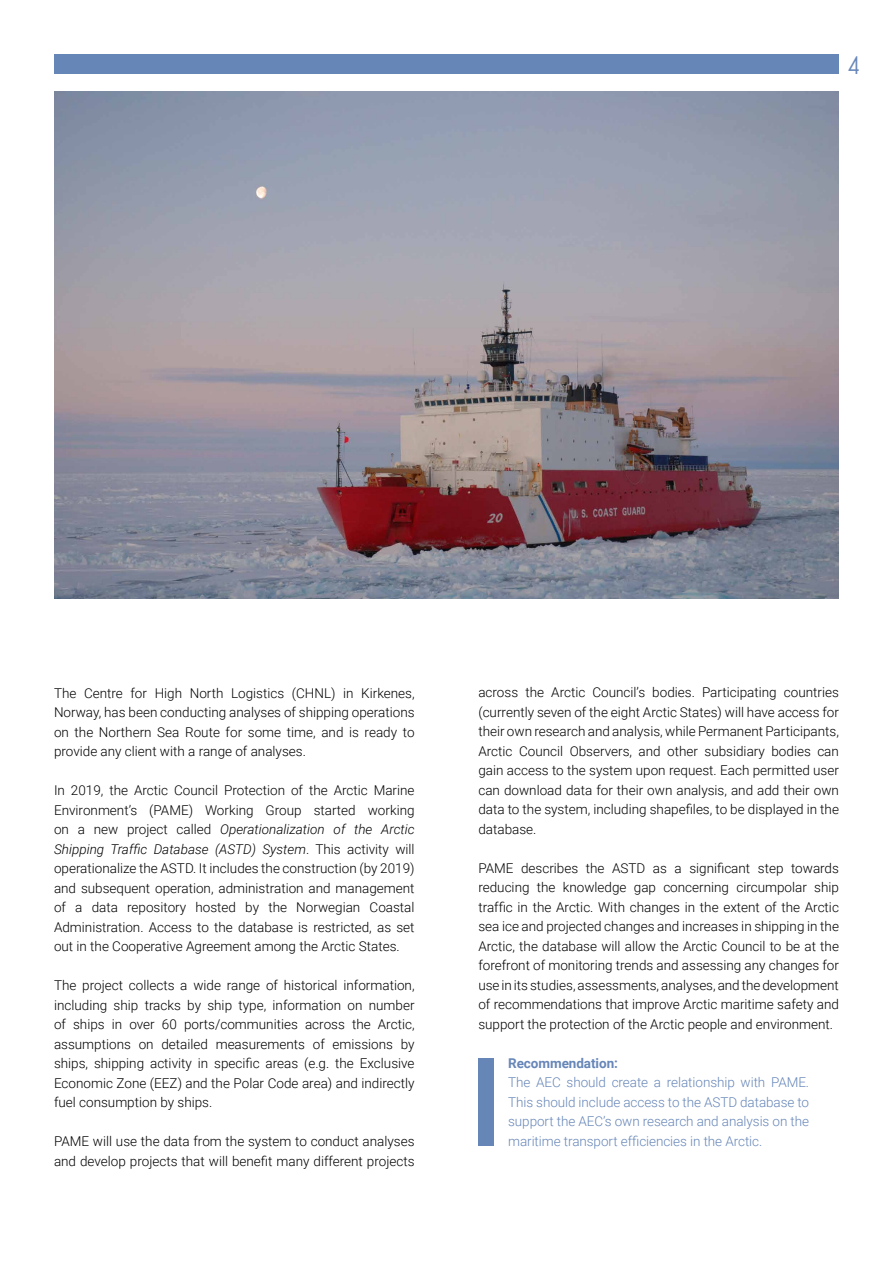
<style>
.page{position:relative;width:893px;height:1263px;background:#fff}
.page>*{position:absolute;margin:0;border:0;box-sizing:border-box;transform-origin:0 0}
.t1{font:25.5px "Abel";color:#6786b8}
.t2{font:300 13.5px/19.5px "Roboto";color:#000;text-align:justify}
.t3{font:300 13.5px/19.5px "Roboto";letter-spacing:-.005em;color:#6786b8;text-align:justify}
.t4{font:700 13.5px "Roboto";letter-spacing:-.005em;color:#6786b8}
.s1{font-style:italic}
</style>
<div class="page">
<div style="left:54px;top:54px;width:785px;height:20px;background:#6786b8"></div>
<div style="left:478px;top:1058px;width:16px;height:88px;background:#6786b8"></div>
<img style="left:54px;top:92px;width:785px;height:507px">
<h1 class="t1" style="left:848px;top:49px;width:14px">4</h1>
<p class="t2" style="left:54px;top:682px;width:362px">The Centre for High North Logistics (CHNL) in Kirkenes, Norway, has been conducting analyses of shipping operations on the Northern Sea Route for some time, and is ready to provide any client with a range of analyses.</p>
<p class="t2" style="left:54px;top:780px;width:362px">In 2019, the Arctic Council Protection of the Arctic Marine Environment’s (PAME) Working Group started working on a new project called <span class="s1">Operationalization of the Arctic Shipping Traffic Database (ASTD) System</span>. This activity will operationalize the ASTD. It includes the construction (by 2019) and subsequent operation, administration and management of a data repository hosted by the Norwegian Coastal Administration. Access to the database is restricted, as set out in the Cooperative Agreement among the Arctic States.</p>
<p class="t2" style="left:54px;top:975px;width:362px">The project collects a wide range of historical information, including ship tracks by ship type, information on number of ships in over 60 ports/communities across the Arctic, assumptions on detailed measurements of emissions by ships, shipping activity in specific areas (e.g. the Exclusive Economic Zone (EEZ) and the Polar Code area) and indirectly fuel consumption by ships.</p>
<p class="t2" style="left:54px;top:1131px;width:362px">PAME will use the data from the system to conduct analyses and develop projects that will benefit many different projects</p>
<p class="t2" style="left:478px;top:682px;width:362px">across the Arctic Council’s bodies. Participating countries (currently seven of the eight Arctic States) will have access for their own research and analysis, while Permanent Participants, Arctic Council Observers, and other subsidiary bodies can gain access to the system upon request. Each permitted user can download data for their own analysis, and add their own data to the system, including shapefiles, to be displayed in the database.</p>
<p class="t2" style="left:478px;top:858px;width:362px">PAME describes the ASTD as a significant step towards reducing the knowledge gap concerning circumpolar ship traffic in the Arctic. With changes in the extent of the Arctic sea ice and projected changes and increases in shipping in the Arctic, the database will allow the Arctic Council to be at the forefront of monitoring trends and assessing any changes for use in its studies, assessments, analyses, and the development of recommendations that improve Arctic maritime safety and support the protection of the Arctic people and environment.</p>
<p class="t4" style="left:508px;top:1054px;width:111px">Recommendation:</p>
<p class="t3" style="left:508px;top:1072px;width:303px">The AEC should create a relationship with PAME.<br>This should include access to the ASTD database to support the AEC’s own research and analysis on the maritime transport efficiencies in the Arctic.</p>
</div>
